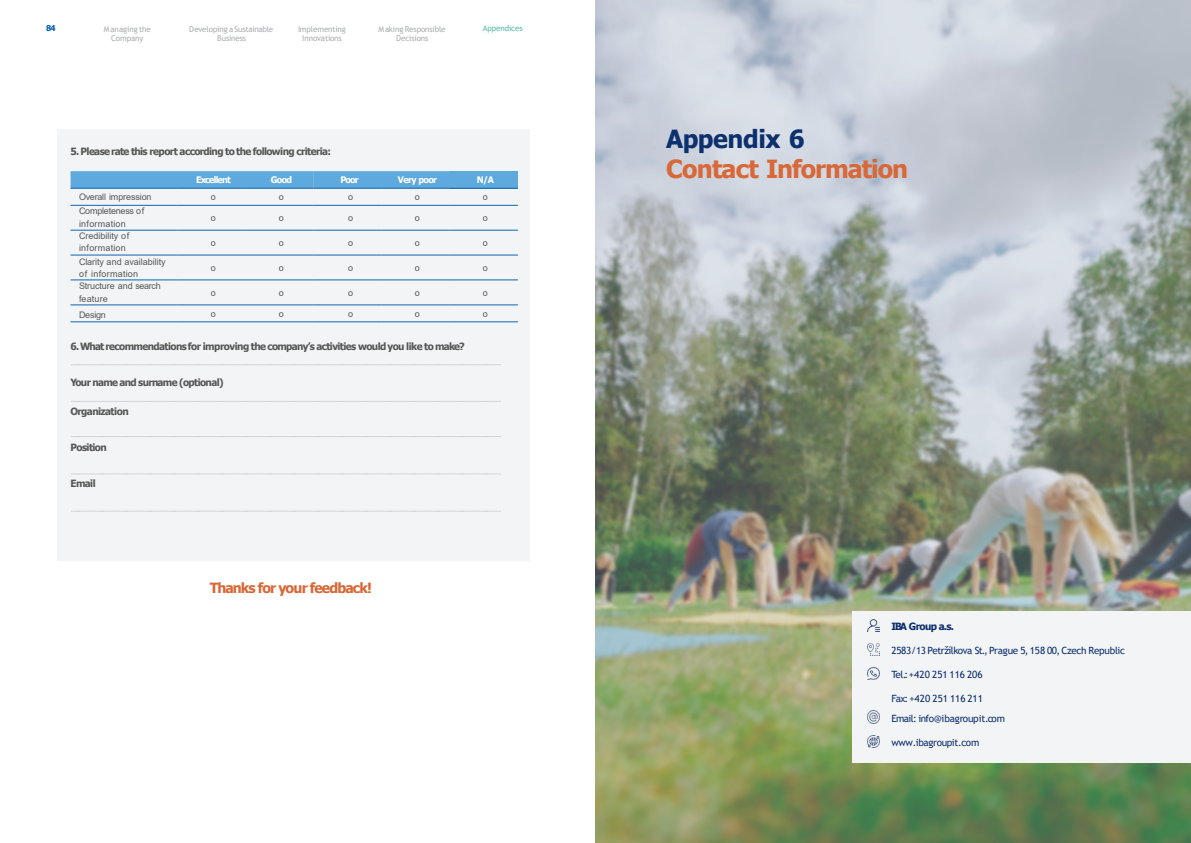
<style>
.page{position:relative;width:1191px;height:843px;background:#fff}
.page>*{position:absolute;margin:0;border:0;box-sizing:border-box;transform-origin:0 0}
.t1{font:700 25px "Tahoma";letter-spacing:-.035em;color:#d86837}
.t2{font:700 25px "Tahoma";letter-spacing:-.02em;color:#0d306e}
.t3{font:700 14px "Tahoma";letter-spacing:-.06em;color:#d86837}
.t4{font:700 10px "Tahoma";letter-spacing:-.06em;color:#575756}
.t5{font:10px "Trebuchet MS";letter-spacing:-.03em;color:#0d306e}
.t6{font:10px "Trebuchet MS";letter-spacing:-.005em;color:#0d306e}
.t7{font:700 10px "Tahoma";letter-spacing:-.06em;color:#0d306e}
.t8{font:9px/12.3px "Arial";letter-spacing:-.005em;color:#575756}
.t9{font:9px/12.3px "Arial";letter-spacing:.015em;color:#575756}
.t10{font:700 9px "Tahoma";letter-spacing:-.085em;color:#fff}
.t11{font:8px/9px "Trebuchet MS";letter-spacing:-.015em;color:#acaeaf;text-align:center}
.t12{font:8px "Trebuchet MS";letter-spacing:-.015em;color:#59bba8}
.t13{font:700 8px "Tahoma";color:#005da9}
</style>
<div class="page">
<div style="left:595px;top:0;width:596px;height:842px;background:#a8b6c8;opacity:.39"></div>
<div style="left:57px;top:129px;width:473px;height:431px;background:#f3f4f6"></div>
<svg style="left:71px;top:364px;width:430px;height:1px"></svg>
<svg style="left:71px;top:401px;width:430px;height:1px"></svg>
<svg style="left:71px;top:436px;width:430px;height:1px"></svg>
<svg style="left:71px;top:473px;width:430px;height:1px"></svg>
<svg style="left:71px;top:510px;width:430px;height:1px"></svg>
<svg style="left:71px;top:171px;width:379px;height:17px;background:#5ea9dd"></svg>
<div style="left:450px;top:171px;width:68px;height:17px;background:#5eaade"></div>
<hr style="left:71px;top:188px;width:107px;height:1px;background:#0c65af">
<hr style="left:178px;top:188px;width:68px;height:1px;background:#0c65af">
<hr style="left:246px;top:188px;width:68px;height:1px;background:#0c65af">
<hr style="left:314px;top:188px;width:68px;height:1px;background:#0c65af">
<hr style="left:382px;top:188px;width:68px;height:1px;background:#0c65af">
<hr style="left:450px;top:188px;width:68px;height:1px;background:#0c65af">
<hr style="left:71px;top:205px;width:107px;height:1px;background:#0c65af">
<hr style="left:178px;top:205px;width:68px;height:1px;background:#0c65af">
<hr style="left:246px;top:205px;width:68px;height:1px;background:#0c65af">
<hr style="left:314px;top:205px;width:68px;height:1px;background:#0c65af">
<hr style="left:382px;top:205px;width:68px;height:1px;background:#0c65af">
<hr style="left:450px;top:205px;width:68px;height:1px;background:#0c65af">
<hr style="left:71px;top:230px;width:107px;height:1px;background:#0c65af">
<hr style="left:178px;top:230px;width:68px;height:1px;background:#0c65af">
<hr style="left:246px;top:230px;width:68px;height:1px;background:#0c65af">
<hr style="left:314px;top:230px;width:68px;height:1px;background:#0c65af">
<hr style="left:382px;top:230px;width:68px;height:1px;background:#0c65af">
<hr style="left:450px;top:230px;width:68px;height:1px;background:#0c65af">
<hr style="left:71px;top:255px;width:107px;height:1px;background:#0c65af">
<hr style="left:178px;top:255px;width:68px;height:1px;background:#0c65af">
<hr style="left:246px;top:255px;width:68px;height:1px;background:#0c65af">
<hr style="left:314px;top:255px;width:68px;height:1px;background:#0c65af">
<hr style="left:382px;top:255px;width:68px;height:1px;background:#0c65af">
<hr style="left:450px;top:255px;width:68px;height:1px;background:#0c65af">
<hr style="left:71px;top:279px;width:107px;height:1px;background:#0c65af">
<hr style="left:178px;top:279px;width:68px;height:1px;background:#0c65af">
<hr style="left:246px;top:279px;width:68px;height:1px;background:#0c65af">
<hr style="left:314px;top:279px;width:68px;height:1px;background:#0c65af">
<hr style="left:382px;top:279px;width:68px;height:1px;background:#0c65af">
<hr style="left:450px;top:279px;width:68px;height:1px;background:#0c65af">
<hr style="left:71px;top:304px;width:107px;height:1px;background:#0c65af">
<hr style="left:178px;top:304px;width:68px;height:1px;background:#0c65af">
<hr style="left:246px;top:304px;width:68px;height:1px;background:#0c65af">
<hr style="left:314px;top:304px;width:68px;height:1px;background:#0c65af">
<hr style="left:382px;top:304px;width:68px;height:1px;background:#0c65af">
<hr style="left:450px;top:304px;width:68px;height:1px;background:#0c65af">
<hr style="left:71px;top:321px;width:107px;height:1px;background:#0c65af">
<hr style="left:178px;top:321px;width:68px;height:1px;background:#0c65af">
<hr style="left:246px;top:321px;width:68px;height:1px;background:#0c65af">
<hr style="left:314px;top:321px;width:68px;height:1px;background:#0c65af">
<hr style="left:382px;top:321px;width:68px;height:1px;background:#0c65af">
<hr style="left:450px;top:321px;width:68px;height:1px;background:#0c65af">
<div style="left:852px;top:610px;width:339px;height:151px;background:#f3f4f6"></div>
<svg style="left:867px;top:667px;width:13px;height:12px"></svg>
<svg style="left:867px;top:643px;width:13px;height:12px"></svg>
<svg style="left:867px;top:619px;width:12px;height:12px"></svg>
<svg style="left:867px;top:710px;width:13px;height:12px"></svg>
<svg style="left:867px;top:735px;width:13px;height:12px"></svg>
<p class="t13" style="left:46px;top:23px;width:11px">84</p>
<p class="t11" style="left:104px;top:24px;width:48px">Managing the<br>Company</p>
<p class="t11" style="left:189px;top:24px;width:86px">Developing a Sustainable<br>Business</p>
<p class="t11" style="left:298px;top:24px;width:49px">Implementing<br>Innovations</p>
<p class="t11" style="left:379px;top:24px;width:69px">Making Responsible<br>Decisions</p>
<p class="t12" style="left:483px;top:23px;width:41px">Appendices</p>
<p class="t4" style="left:71px;top:144px;width:262px">5. Please rate this report according to the following criteria:</p>
<p class="t8" style="left:79px;top:191px;width:74px">Overall impression</p>
<p class="t9" style="left:79px;top:205px;width:67px">Completeness of information<br>Credibility of information</p>
<p class="t8" style="left:79px;top:255px;width:88px">Clarity and availability of information<br>Structure and search feature</p>
<p class="t8" style="left:79px;top:308px;width:28px">Design</p>
<p class="t10" style="left:196px;top:173px;width:36px">Excellent</p>
<p class="t10" style="left:271px;top:173px;width:23px">Good</p>
<p class="t10" style="left:340px;top:173px;width:20px">Poor</p>
<p class="t10" style="left:398px;top:173px;width:41px">Very poor</p>
<p class="t10" style="left:477px;top:173px;width:19px">N/A</p>
<p class="t8" style="left:211px;top:190px;width:7px">o</p>
<p class="t8" style="left:279px;top:190px;width:7px">o</p>
<p class="t8" style="left:348px;top:190px;width:7px">o</p>
<p class="t8" style="left:415px;top:190px;width:7px">o</p>
<p class="t8" style="left:483px;top:190px;width:7px">o</p>
<p class="t8" style="left:211px;top:211px;width:7px">o</p>
<p class="t8" style="left:279px;top:211px;width:7px">o</p>
<p class="t8" style="left:348px;top:211px;width:7px">o</p>
<p class="t8" style="left:415px;top:211px;width:7px">o</p>
<p class="t8" style="left:483px;top:211px;width:7px">o</p>
<p class="t8" style="left:211px;top:236px;width:7px">o</p>
<p class="t8" style="left:279px;top:236px;width:7px">o</p>
<p class="t8" style="left:348px;top:236px;width:7px">o</p>
<p class="t8" style="left:415px;top:236px;width:7px">o</p>
<p class="t8" style="left:483px;top:236px;width:7px">o</p>
<p class="t8" style="left:211px;top:262px;width:7px">o</p>
<p class="t8" style="left:279px;top:262px;width:7px">o</p>
<p class="t8" style="left:348px;top:262px;width:7px">o</p>
<p class="t8" style="left:415px;top:262px;width:7px">o</p>
<p class="t8" style="left:483px;top:262px;width:7px">o</p>
<p class="t8" style="left:211px;top:287px;width:7px">o</p>
<p class="t8" style="left:279px;top:287px;width:7px">o</p>
<p class="t8" style="left:348px;top:287px;width:7px">o</p>
<p class="t8" style="left:415px;top:287px;width:7px">o</p>
<p class="t8" style="left:483px;top:287px;width:7px">o</p>
<p class="t8" style="left:211px;top:308px;width:7px">o</p>
<p class="t8" style="left:279px;top:308px;width:7px">o</p>
<p class="t8" style="left:348px;top:308px;width:7px">o</p>
<p class="t8" style="left:415px;top:308px;width:7px">o</p>
<p class="t8" style="left:483px;top:308px;width:7px">o</p>
<p class="t4" style="left:71px;top:339px;width:396px">6. What recommendations for improving the company’s activities would you like to make?</p>
<p class="t4" style="left:71px;top:375px;width:155px">Your name and surname (optional)</p>
<p class="t4" style="left:71px;top:404px;width:60px">Organization</p>
<p class="t4" style="left:71px;top:440px;width:38px">Position</p>
<p class="t4" style="left:71px;top:476px;width:27px">Email</p>
<p class="t3" style="left:210px;top:578px;width:164px">Thanks for your feedback!</p>
<p class="t2" style="left:666px;top:122px;width:140px">Appendix 6</p>
<p class="t1" style="left:666px;top:152px;width:244px">Contact Information</p>
<p class="t7" style="left:891px;top:618px;width:64px">IBA Group a.s.</p>
<p class="t5" style="left:891px;top:643px;width:235px">2583/13 Petržílkova St.,Prague 5,158 00, Czech Republic</p>
<p class="t6" style="left:891px;top:667px;width:93px">Tel.:+420 251 116 206</p>
<p class="t6" style="left:891px;top:691px;width:93px">Fax:+420 251 116 211</p>
<p class="t5" style="left:891px;top:711px;width:115px">Email: info@ibagroupit.com</p>
<p class="t5" style="left:891px;top:735px;width:89px">www.ibagroupit.com</p>
</div>
